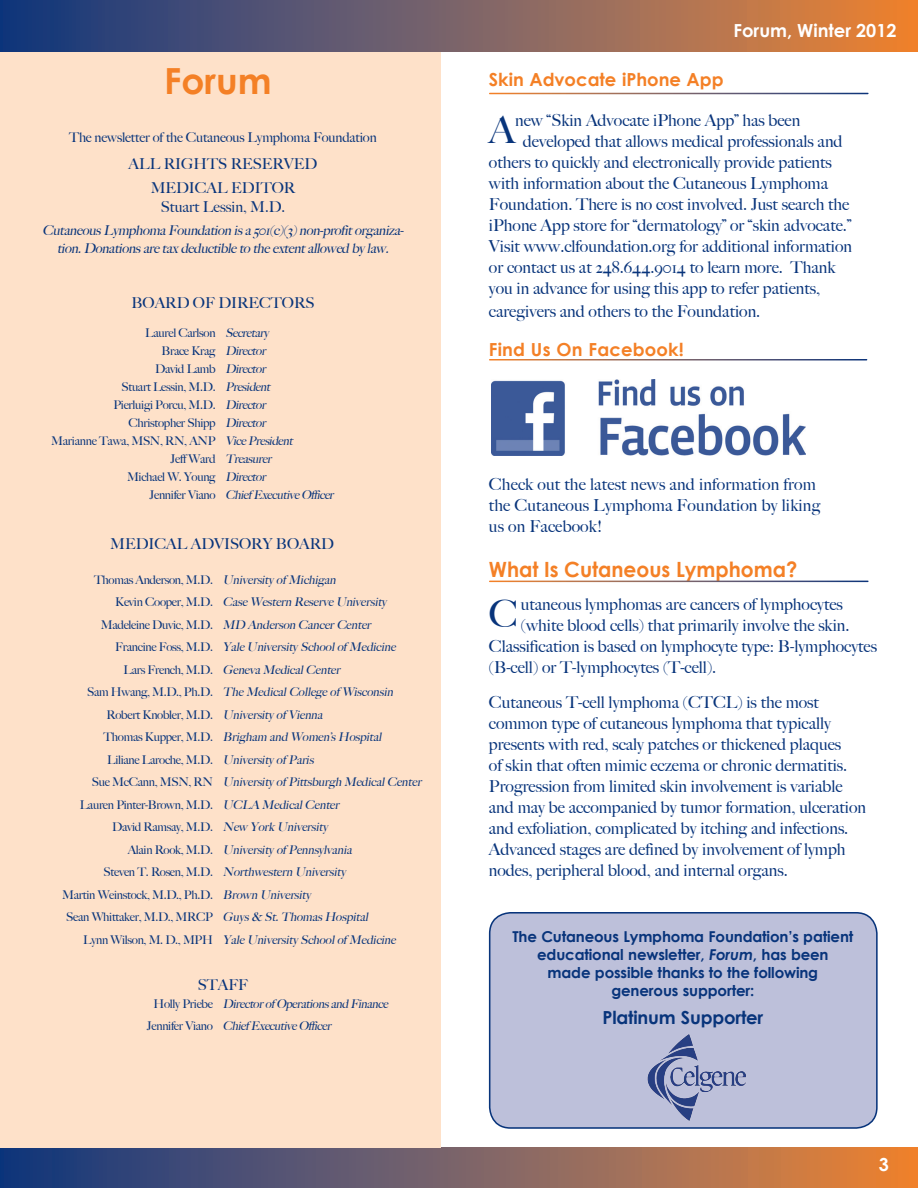
<style>
.page{position:relative;width:918px;height:1188px;background:#fff}
.page>*{position:absolute;margin:0;border:0;box-sizing:border-box;transform-origin:0 0}
.t1{font:500 37.35px "Big Caslon";color:#08347b}
.t2{font:700 36px "Century Gothic";color:#f48026}
.t3{font:700 21px "Century Gothic";color:#f48026;scale:.96 1}
.t4{font:700 18px "Century Gothic";color:#f48026}
.t5{font:700 18px "Century Gothic";color:#fff}
.t6{font:700 18px "Century Gothic";letter-spacing:-.01em;color:#08347b}
.t7{font:500 16.5px/21px "Big Caslon";color:#08347b}
.t8{font:700 15px/18px "Century Gothic";letter-spacing:-.01em;color:#08347b;text-align:center}
.t9{font:500 15px/24px "Big Caslon";color:#08347b;text-align:center}
.t10{font:italic 500 13.5px/18.1px "Big Caslon";letter-spacing:-.015em;color:#08347b;text-align:center}
.t11{font:500 13.5px "Big Caslon";letter-spacing:-.01em;color:#08347b}
.t12{font:italic 500 12px/22.5px "Big Caslon";color:#08347b}
.t13{font:500 12px/22.5px "Big Caslon";letter-spacing:-.025em;color:#08347b;text-align:right}
.s1{font-style:italic}
</style>
<div class="page">
<svg style="left:0;top:1px;width:918px;height:51px;background:#7d6161"></svg>
<svg style="left:0;top:1147px;width:918px;height:41px;background:#7d6062"></svg>
<div style="left:0;top:52px;width:441px;height:1096px;background:#fee1c9"></div>
<div style="left:490px;top:913px;width:387px;height:215px;background:#bdc0da;border-radius:21px"></div>
<div style="left:489px;top:912px;width:389px;height:217px;border:2px solid #08347b;border-radius:21px"></div>
<img style="left:647px;top:1034px;width:99px;height:87px">
<img style="left:491px;top:380px;width:314px;height:75px">
<h2 class="t2" style="left:164px;top:58px;width:109px">Forum</h2>
<p class="t11" style="left:69px;top:130px;width:309px">The newsletter of the Cutaneous Lymphoma Foundation</p>
<p class="t9" style="left:129px;top:152px;width:190px">ALL RIGHTS RESERVED<br>MEDICAL EDITOR</p>
<p class="t9" style="left:161px;top:194px;width:126px">Stuart Lessin, M.D.</p>
<p class="t10" style="left:43px;top:222px;width:365px">CutaneousLymphoma Foundation isa 501(c)(3)non-p rofitorganiza&shy;tion.Donationsaretax deductibleto theextentallowed by law.</p>
<p class="t9" style="left:131px;top:291px;width:185px">BOARD OF DIRECTORS</p>
<p class="t13" style="left:51px;top:324px;width:166px;line-height:18px">Laurel Carlson<br>Brace Krag<br>David Lamb<br>Stuart Lessin, M.D.<br>Pierluigi Porcu, M.D.<br>Christopher Shipp<br>Marianne Tawa, MSN, RN, ANP<br>Jeff Ward<br>Michael W. Young<br>Jennifer Viano</p>
<p class="t12" style="left:225px;top:324px;width:112px;line-height:18px">Secretary<br>Director<br>Director<br>President<br>Director<br>Director<br>VicePresident<br>Treasurer<br>Director<br>Chief ExecutiveOfficer</p>
<p class="t9" style="left:110px;top:532px;width:225px">MEDICAL ADVISORY BOARD</p>
<p class="t13" style="left:62px;top:568px;width:152px">Thomas Anderson, M.D.<br>Kevin Cooper, M.D.<br>Madeleine Duvic, M.D.<br>Francine Foss, M.D.<br>Lars French, M.D.<br>Sam Hwang, M.D., Ph.D.<br>Robert Knobler, M.D.<br>Thomas Kupper, M.D.<br>Liliane Laroche, M.D.<br>Sue McCann, MSN, RN<br>Lauren Pinter-Brown, M.D.<br>David Ramsay, M.D.<br>Alain Rook, M.D.<br>Steven T. Rosen, M.D.<br>Martin Weinstock, M.D., Ph.D.<br>Sean Whittaker, M.D., MRCP<br>Lynn Wilson, M. D., MPH</p>
<p class="t12" style="left:223px;top:568px;width:202px">University of Michigan<br>Case Western Reserve University<br>MD Anderson CancerCenter<br>Yale University Schoolof Medicine<br>Geneva MedicalCenter<br>The MedicalCollege of Wisconsin<br>University of Vienna<br>Brigham and Women’sHospital<br>University of Paris<br>University of Pittsburgh MedicalCenter<br>UCLA MedicalCenter<br>New York University<br>University of Pennsylvania<br>Northwestern University<br>Brown University<br>Guys&amp; St.ThomasHosp ital<br>Yale University Schoolof Medicine</p>
<p class="t9" style="left:198px;top:973px;width:52px">STAFF</p>
<p class="t13" style="left:147px;top:992px;width:67px;text-align:center">Holly Priebe<br>Jennifer Viano</p>
<p class="t12" style="left:223px;top:992px;width:169px">Directorof Operationsand Finance<br>Chief ExecutiveOfficer</p>
<p class="t5" style="left:733px;top:19px;width:165px">Forum, Winter 2012</p>
<p class="t4" style="left:489px;top:68px;width:236px">Skin Advocate iPhone App</p>
<h1 class="t1" style="left:489px;top:108px;width:28px">A</h1>
<p class="t7" style="left:515px;top:110px;width:287px">new “Skin Advocate iPhone App” has been</p>
<p class="t7" style="left:523px;top:131px;width:321px">developed that allows medical professionals and</p>
<p class="t7" style="left:489px;top:152px;width:344px">others to quickly and electronically provide patients</p>
<p class="t7" style="left:489px;top:173px;width:341px">with information about the Cutaneous Lymphoma</p>
<p class="t7" style="left:489px;top:194px;width:362px">Foundation. There is no cost involved. Just search the</p>
<p class="t7" style="left:489px;top:215px;width:364px">iPhone App store for “dermatology” or “skin advocate.”</p>
<p class="t7" style="left:489px;top:236px;width:365px">Visit www.clfoundation.org for additional information</p>
<p class="t7" style="left:489px;top:257px;width:348px">or contact us at 248.644.9014 to learn more. Thank</p>
<p class="t7" style="left:489px;top:278px;width:333px">you in advance for using this app to refer patients,</p>
<p class="t7" style="left:489px;top:301px;width:273px">caregivers and others to the Foundation.</p>
<p class="t4" style="left:489px;top:338px;width:197px">Find Us On Facebook!</p>
<p class="t7" style="left:489px;top:474px;width:333px">Check out the latest news and information from the Cutaneous Lymphoma Foundation by liking us on Facebook!</p>
<p class="t3" style="left:489px;top:556px;width:323px">What Is Cutaneous Lymphoma?</p>
<h1 class="t1" style="left:489px;top:592px;width:30px">C</h1>
<p class="t7" style="left:521px;top:594px;width:323px">utaneous lymphomas are cancers of lymphocytes</p>
<p class="t7" style="left:521px;top:615px;width:330px">(white blood cells) that primarily involve the skin.</p>
<p class="t7" style="left:489px;top:636px;width:390px">Classification is based on lymphocyte type: B-lymphocytes</p>
<p class="t7" style="left:489px;top:657px;width:229px">(B-cell) or T-lymphocytes (T-cell).</p>
<p class="t7" style="left:489px;top:692px;width:379px">Cutaneous T-cell lymphoma (CTCL) is the most common type of cutaneous lymphoma that typically presents with red, scaly patches or thickened plaques<br>of skin that often mimic eczema or chronic dermatitis.<br>Progression from limited skin involvement is variable and may be accompanied by tumor formation, ulceration and exfoliation, complicated by itching and infections.<br>Advanced stages are defined by involvement of lymph nodes, peripheral blood, and internal organs.</p>
<p class="t8" style="left:512px;top:927px;width:342px">The Cutaneous Lymphoma Foundation’s patient educational newsletter, <span class="s1">Forum</span>, has been<br>made possible thanks to the following generous supporter:</p>
<p class="t6" style="left:602px;top:1006px;width:162px">Platinum Supporter</p>
<p class="t5" style="left:879px;top:1153px;width:12px">3</p>
</div>
